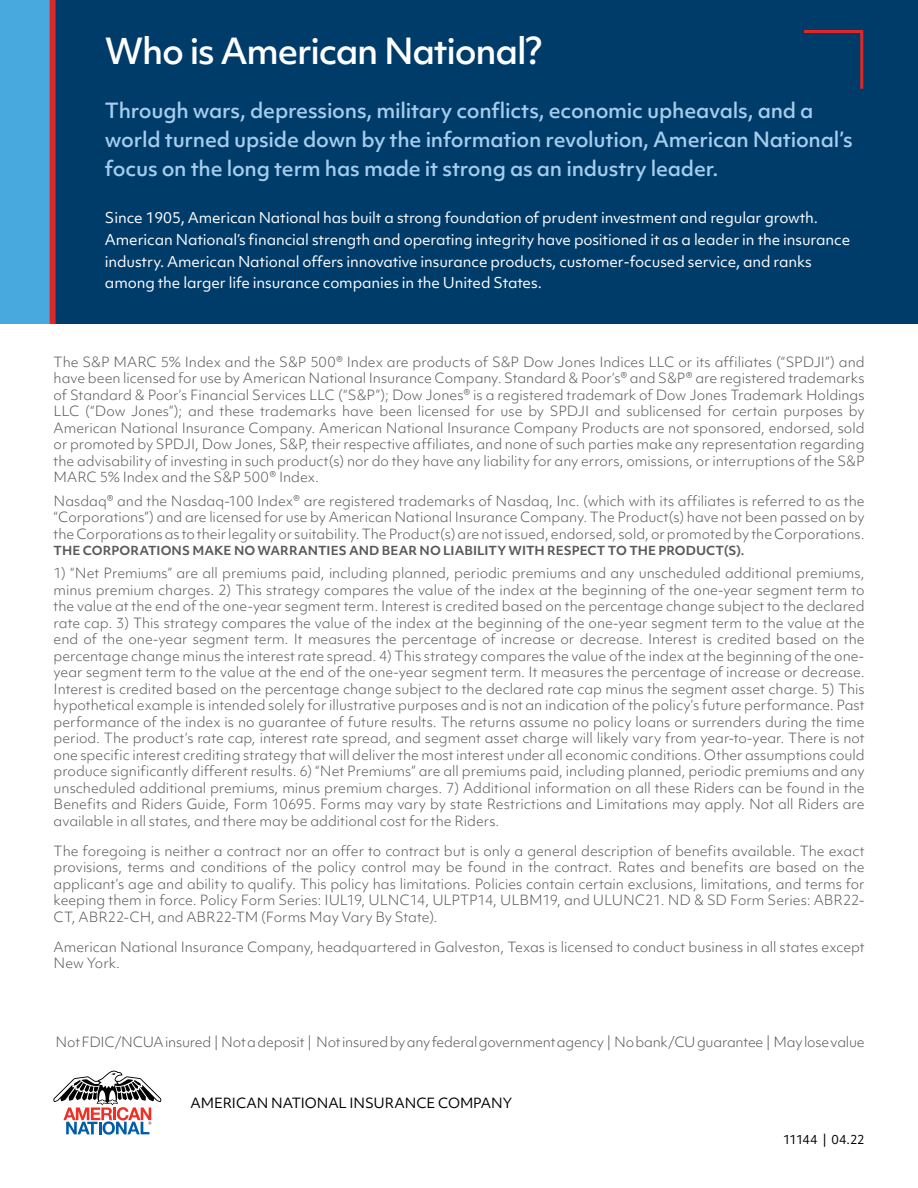
<style>
.page{position:relative;width:918px;height:1188px;background:#fff}
.page>*{position:absolute;margin:0;border:0;box-sizing:border-box;transform-origin:0 0}
.t1{font:500 34.5px "Objektiv Mk 1";letter-spacing:-.035em;color:#fff}
.t2{font:500 20.1px/28.8px "Objektiv Mk 1";letter-spacing:-.015em;color:#a5cded}
.t3{font:14.4px/21.6px "Objektiv Mk 1";letter-spacing:-.01em;color:#fff}
.t4{font:300 13.5px/16.5px "Objektiv Mk 1";letter-spacing:-.005em;color:#58595b;text-align:justify}
.t5{font:13.5px "Objektiv Mk 1";letter-spacing:-.005em;color:#000}
.t6{font:700 12px "Objektiv Mk 1";color:#58595b}
.t7{font:12px "Objektiv Mk 1";letter-spacing:-.045em;color:#000}
</style>
<div class="page">
<svg style="left:53px;top:1071px;width:108px;height:64px"></svg>
<div style="left:0;top:0;width:918px;height:324px;background:#003c6a"></div>
<div style="left:0;top:0;width:53px;height:324px;background:#48a9df"></div>
<hr style="left:804px;top:30px;width:59px;height:3px;background:#dc2828">
<hr style="left:860px;top:30px;width:3px;height:59px;background:#dc2828">
<div style="left:50px;top:0;width:6px;height:324px;background:#dc2828"></div>
<h1 class="t1" style="left:105px;top:27px;width:439px">Who is American National?</h1>
<h2 class="t2" style="left:105px;top:96px;width:749px">Through wars, depressions, military conflicts, economic upheavals, and a world turned upside down by the information revolution, American National’s focus on the long term has made it strong as an industry leader.</h2>
<p class="t3" style="left:105px;top:207px;width:747px">Since 1905, American National has built a strong foundation of prudent investment and regular growth.<br>American National’s financial strength and operating integrity have positioned it as a leader in the insurance industry. American National offers innovative insurance products, customer-focused service, and ranks among the larger life insurance companies in the United States.</p>
<p class="t4" style="left:54px;top:353px;width:813px">The S&amp;P MARC 5% Index and the S&amp;P 500® Index are products of S&amp;P Dow Jones Indices LLC or its affiliates (“SPDJI”) and have been licensed for use by American National Insurance Company. Standard &amp; Poor’s® and S&amp;P® are registered trademarks of Standard &amp; Poor’s Financial Services LLC (“S&amp;P”); Dow Jones® is a registered trademark of Dow Jones Trademark Holdings LLC (“Dow Jones”); and these trademarks have been licensed for use by SPDJI and sublicensed for certain purposes by American National Insurance Company. American National Insurance Company Products are not sponsored, endorsed, sold or promoted by SPDJI, Dow Jones, S&amp;P, their respective affiliates, and none of such parties make any representation regarding the advisability of investing in such product(s) nor do they have any liability for any errors, omissions, or interruptions of the S&amp;P MARC 5% Index and the S&amp;P 500® Index.</p>
<p class="t4" style="left:54px;top:492px;width:813px">Nasdaq® and the Nasdaq-100 Index® are registered trademarks of Nasdaq, Inc. (which with its affiliates is referred to as the “Corporations”) and are licensed for use by American National Insurance Company. The Product(s) have not been passed on by the Corporations as to their legality or suitability. The Product(s) are not issued, endorsed, sold, or promoted by the Corporations.</p>
<p class="t6" style="left:54px;top:542px;width:692px">THE CORPORATIONS MAKE NO WARRANTIES AND BEAR NO LIABILITY WITH RESPECT TO THE PRODUCT(S).</p>
<p class="t4" style="left:54px;top:565px;width:813px">1) “Net Premiums” are all premiums paid, including planned, periodic premiums and any unscheduled additional premiums, minus premium charges. 2) This strategy compares the value of the index at the beginning of the one-year segment term to the value at the end of the one-year segment term. Interest is credited based on the percentage change subject to the declared rate cap. 3) This strategy compares the value of the index at the beginning of the one-year segment term to the value at the end of the one-year segment term. It measures the percentage of increase or decrease. Interest is credited based on the percentage change minus the interest rate spread. 4) This strategy compares the value of the index at the beginning of the one&shy;year segment term to the value at the end of the one-year segment term. It measures the percentage of increase or decrease.<br>Interest is credited based on the percentage change subject to the declared rate cap minus the segment asset charge. 5) This hypothetical example is intended solely for illustrative purposes and is not an indication of the policy’s future performance. Past performance of the index is no guarantee of future results. The returns assume no policy loans or surrenders during the time period. The product’s rate cap, interest rate spread, and segment asset charge will likely vary from year-to-year. There is not one specific interest crediting strategy that will deliver the most interest under all economic conditions. Other assumptions could produce significantly different results. 6) “Net Premiums” are all premiums paid, including planned, periodic premiums and any unscheduled additional premiums, minus premium charges. 7) Additional information on all these Riders can be found in the Benefits and Riders Guide, Form 10695. Forms may vary by state Restrictions and Limitations may apply. Not all Riders are available in all states, and there may be additional cost for the Riders.</p>
<p class="t4" style="left:54px;top:842px;width:813px">The foregoing is neither a contract nor an offer to contract but is only a general description of benefits available. The exact provisions, terms and conditions of the policy control may be found in the contract. Rates and benefits are based on the applicant’s age and ability to qualify. This policy has limitations. Policies contain certain exclusions, limitations, and terms for keeping them in force. Policy Form Series: IUL19, ULNC14, ULPTP14, ULBM19, and ULUNC21. ND &amp; SD Form Series: ABR22- CT, ABR22-CH, and ABR22-TM (Forms May Vary By State).</p>
<p class="t4" style="left:54px;top:938px;width:813px">American National Insurance Company, headquartered in Galveston, Texas is licensed to conduct business in all states except<br>New York.</p>
<p class="t4" style="left:56px;top:1034px;width:811px">Not FDIC/NCUA insured | Not a deposit | Not insured by any federal government agency | No bank/CU guarantee | May lose value</p>
<p class="t5" style="left:191px;top:1094px;width:323px">AMERICAN NATIONAL INSURANCE COMPANY</p>
<p class="t7" style="left:783px;top:1131px;width:83px">11144 | 04.22</p>
</div>
